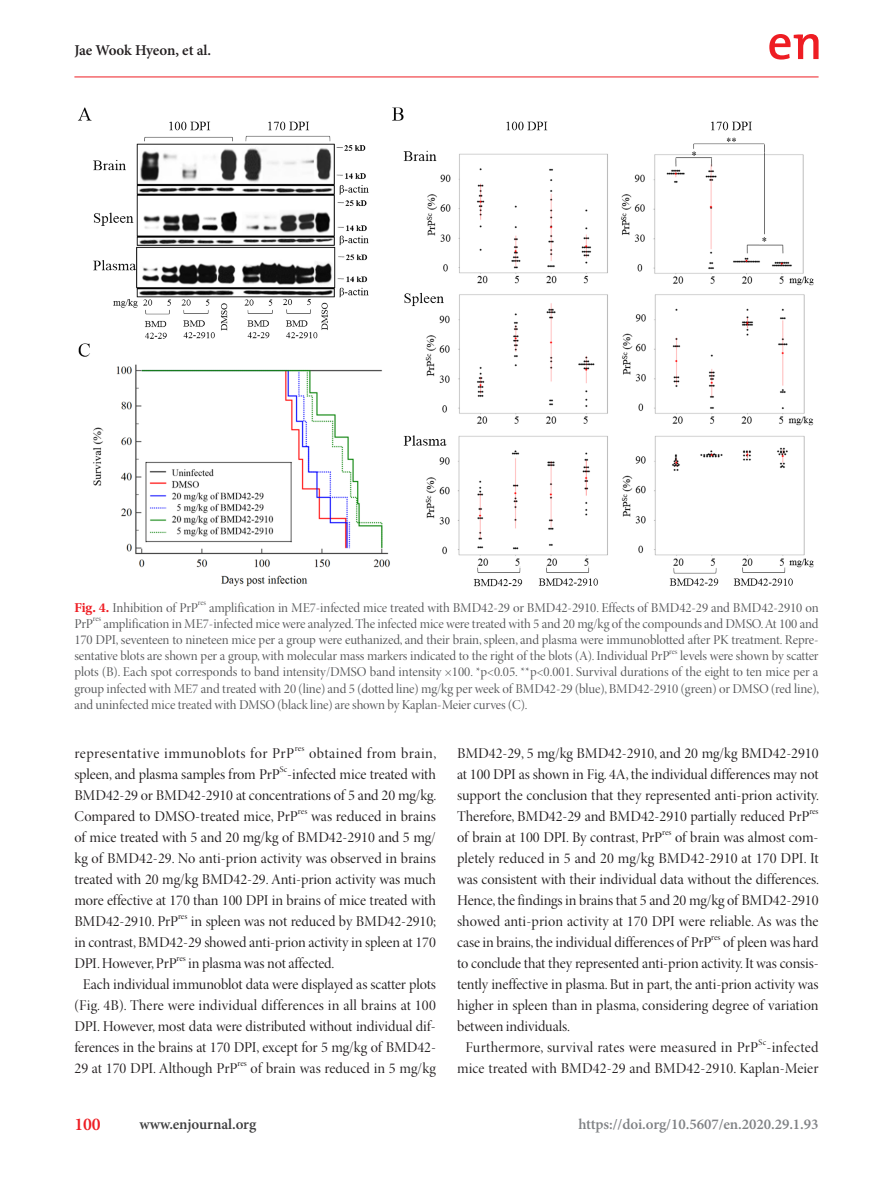
<style>
.page{position:relative;width:893px;height:1191px;background:#fff}
.page>*{position:absolute;margin:0;border:0;box-sizing:border-box;transform-origin:0 0}
.t1{font:600 18px "Minion Pro";color:#ee1d23}
.t2{font:15px/21px "Minion Pro Disp";letter-spacing:-.005em;color:#231f20;text-align:justify}
.t3{font:15px "Minion Pro Disp";letter-spacing:.02em;color:#231f20}
.t4{font:600 15px "Minion Pro";letter-spacing:-.005em;color:#808285}
.t5{font:15px "Minion Pro Disp";letter-spacing:.035em;color:#231f20}
.t6{font:600 15px "Minion Pro";letter-spacing:-.01em;color:#231f20}
.t7{font:15px "Minion Pro Disp";letter-spacing:.03em;color:#231f20}
.t8{font:600 15px "Minion Pro";letter-spacing:-.005em;color:#3e3e3f}
.t9{font:13.5px/16.2px "Minion Pro Disp";letter-spacing:-.005em;color:#57585a;text-align:justify}
.t10{font:8.7px "Minion Pro Disp";letter-spacing:-.005em;color:#231f20}
.t11{font:7.8px "Minion Pro Disp";letter-spacing:-.015em;color:#57585a}
.s1{font-family:"Utopia Std";font-weight:600;color:#ee1d23}
</style>
<div class="page">
<hr style="left:74px;top:77px;width:745px;height:1px;background:#ee1d23">
<svg style="left:769px;top:34px;width:50px;height:26px"></svg>
<img style="left:78px;top:107px;width:736px;height:480px">
<p class="t6" style="left:74px;top:40px;width:138px">Jae Wook Hyeon, et al.</p>
<p class="t9" style="left:74px;top:599px;width:125px"><span class="s1">Fig. 4.</span> Inhibition of PrP</p>
<p class="t11" style="left:198px;top:598px;width:10px">res</p>
<p class="t9" style="left:209px;top:599px;width:611px">amplification in ME7-infected mice treated with BMD42-29 or BMD42-2910. Effects of BMD42-29 and BMD42-2910 on</p>
<p class="t9" style="left:74px;top:615px;width:20px">PrP</p>
<p class="t11" style="left:93px;top:614px;width:10px">res</p>
<p class="t9" style="left:74px;top:615px;width:746px;text-indent:29px">amplification in ME7-infected mice were analyzed. The infected mice were treated with 5 and 20 mg/kg of the compounds and DMSO. At 100 and 170 DPI, seventeen to nineteen mice per a group were euthanized, and their brain, spleen, and plasma were immunoblotted after PK treatment. Repre&shy;sentative blots are shown per a group, with molecular mass markers indicated to the right of the blots (A). Individual PrP</p>
<p class="t11" style="left:669px;top:646px;width:10px">res</p>
<p class="t9" style="left:74px;top:648px;width:746px;text-indent:606px">levels were shown by scatter plots (B). Each spot corresponds to band intensity/DMSO band intensity ×100. *p&lt;0.05. **p&lt;0.001. Survival durations of the eight to ten mice per a group infected with ME7 and treated with 20 (line) and 5 (dotted line) mg/kg per week of BMD42-29 (blue), BMD42-2910 (green) or DMSO (red line), and uninfected mice treated with DMSO (black line) are shown by Kaplan-Meier curves (C).</p>
<p class="t5" style="left:74px;top:744px;width:221px">representative immunoblots for PrP</p>
<p class="t10" style="left:295px;top:742px;width:11px">res</p>
<p class="t7" style="left:309px;top:744px;width:129px">obtained from brain,</p>
<p class="t2" style="left:74px;top:763px;width:207px">spleen, and plasma samples from PrP</p>
<p class="t10" style="left:280px;top:763px;width:9px">Sc</p>
<p class="t2" style="left:74px;top:763px;width:364px;text-indent:213px">-infected mice treated with BMD42-29 or BMD42-2910 at concentrations of 5 and 20 mg/kg.<br>Compared to DMSO-treated mice, PrP</p>
<p class="t10" style="left:298px;top:805px;width:11px">res</p>
<p class="t2" style="left:74px;top:805px;width:363px;text-indent:237px">was reduced in brains of mice treated with 5 and 20 mg/kg of BMD42-2910 and 5 mg/ kg of BMD42-29. No anti-prion activity was observed in brains treated with 20 mg/kg BMD42-29. Anti-prion activity was much more effective at 170 than 100 DPI in brains of mice treated with BMD42-2910. PrP</p>
<p class="t10" style="left:178px;top:910px;width:11px">res</p>
<p class="t2" style="left:74px;top:910px;width:363px;text-indent:116px">in spleen was not reduced by BMD42-2910; in contrast, BMD42-29 showed anti-prion activity in spleen at 170<br>DPI. However, PrP</p>
<p class="t10" style="left:177px;top:952px;width:11px">res</p>
<p class="t2" style="left:188px;top:952px;width:148px">in plasma was not affected.</p>
<p class="t2" style="left:83px;top:973px;width:354px">Each individual immunoblot data were displayed as scatter plots</p>
<p class="t2" style="left:74px;top:994px;width:363px">(Fig. 4B). There were individual differences in all brains at 100</p>
<p class="t2" style="left:74px;top:1015px;width:363px">DPI. However, most data were distributed without individual dif-</p>
<p class="t2" style="left:74px;top:1036px;width:363px">ferences in the brains at 170 DPI, except for 5 mg/kg of BMD42-</p>
<p class="t2" style="left:74px;top:1057px;width:165px">29 at 170 DPI. Although PrP</p>
<p class="t10" style="left:238px;top:1057px;width:11px">res</p>
<p class="t2" style="left:251px;top:1057px;width:187px">of brain was reduced in 5 mg/kg</p>
<p class="t2" style="left:457px;top:742px;width:364px">BMD42-29, 5 mg/kg BMD42-2910, and 20 mg/kg BMD42-2910 at 100 DPI as shown in Fig. 4A, the individual differences may not support the conclusion that they represented anti-prion activity.<br>Therefore, BMD42-29 and BMD42-2910 partially reduced PrP</p>
<p class="t10" style="left:809px;top:805px;width:11px">res</p>
<p class="t2" style="left:457px;top:826px;width:207px">of brain at 100 DPI. By contrast, PrP</p>
<p class="t10" style="left:662px;top:826px;width:11px">res</p>
<p class="t2" style="left:457px;top:826px;width:364px;text-indent:218px">of brain was almost com&shy;pletely reduced in 5 and 20 mg/kg BMD42-2910 at 170 DPI. It was consistent with their individual data without the differences.<br>Hence, the findings in brains that 5 and 20 mg/kg of BMD42-2910 showed anti-prion activity at 170 DPI were reliable. As was the case in brains, the individual differences of PrP</p>
<p class="t10" style="left:711px;top:931px;width:11px">res</p>
<p class="t2" style="left:723px;top:931px;width:97px">of pleen was hard</p>
<p class="t2" style="left:457px;top:952px;width:363px">to conclude that they represented anti-prion activity. It was consis-</p>
<p class="t2" style="left:457px;top:973px;width:363px">tently ineffective in plasma. But in part, the anti-prion activity was</p>
<p class="t2" style="left:457px;top:994px;width:363px">higher in spleen than in plasma, considering degree of variation</p>
<p class="t2" style="left:457px;top:1015px;width:115px">between individuals.</p>
<p class="t3" style="left:466px;top:1038px;width:294px">Furthermore, survival rates were measured in PrP</p>
<p class="t10" style="left:759px;top:1036px;width:9px">Sc</p>
<p class="t2" style="left:457px;top:1036px;width:363px;text-align:right">-infected<br>mice treated with BMD42-29 and BMD42-2910. Kaplan-Meier</p>
<p class="t1" style="left:74px;top:1112px;width:28px">100</p>
<p class="t8" style="left:140px;top:1114px;width:118px">www.enjournal.org</p>
<p class="t4" style="left:578px;top:1114px;width:242px">https://doi.org/10.5607/en.2020.29.1.93</p>
</div>
